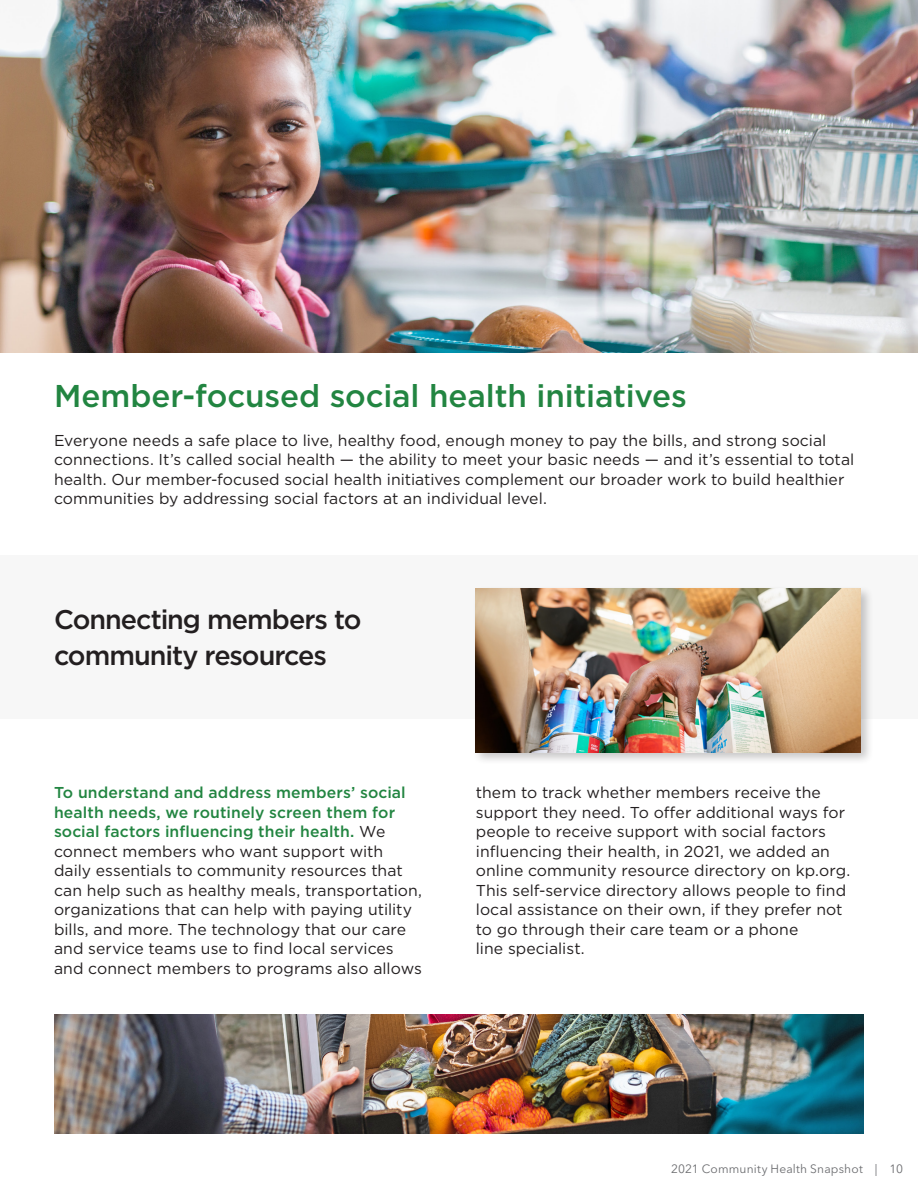
<style>
.page{position:relative;width:918px;height:1188px;background:#fff}
.page>*{position:absolute;margin:0;border:0;box-sizing:border-box;transform-origin:0 0}
.t1{font:500 31.5px "Gotham";letter-spacing:-.005em;color:#228541}
.t2{font:500 27px/36px "Gotham";letter-spacing:-.04em;color:#231f20}
.t3{font:15.75px/19.5px "Gotham";letter-spacing:.005em;color:#231f20}
.t4{font:12px "Avenir Next LT Pro";letter-spacing:.015em;color:#6c6d70}
.s1{font-weight:500;color:#228541}
</style>
<div class="page">
<img style="left:0;top:0;width:918px;height:353px">
<div style="left:0;top:555px;width:918px;height:164px;background:#f7f7f7"></div>
<div style="left:472px;top:585px;width:402px;height:180px;background:#231f20;opacity:.25"></div>
<img style="left:476px;top:588px;width:384px;height:164px">
<img style="left:54px;top:1014px;width:810px;height:120px">
<h2 class="t1" style="left:54px;top:375px;width:634px">Member-focused social health initiatives</h2>
<p class="t3" style="left:54px;top:430px;width:802px">Everyone needs a safe place to live, healthy food, enough money to pay the bills, and strong social connections. It’s called social health — the ability to meet your basic needs — and it’s essential to total health. Our member-focused social health initiatives complement our broader work to build healthier communities by addressing social factors at an individual level.</p>
<h3 class="t2" style="left:54px;top:601px;width:309px">Connecting members to community resources</h3>
<p class="t3" style="left:54px;top:782px;width:370px"><span class="s1">To understand and address members’ social health needs, we routinely screen them for social factors influencing their health.</span> We connect members who want support with daily essentials to community resources that can help such as healthy meals, transportation, organizations that can help with paying utility bills, and more. The technology that our care and service teams use to find local services and connect members to programs also allows</p>
<p class="t3" style="left:476px;top:782px;width:376px">them to track whether members receive the support they need. To offer additional ways for people to receive support with social factors influencing their health, in 2021, we added an online community resource directory on kp.org.<br>This self-service directory allows people to find local assistance on their own, if they prefer not to go through their care team or a phone<br>line specialist.</p>
<p class="t4" style="left:671px;top:1161px;width:233px">2021 Community Health Snapshot | 10</p>
</div>
